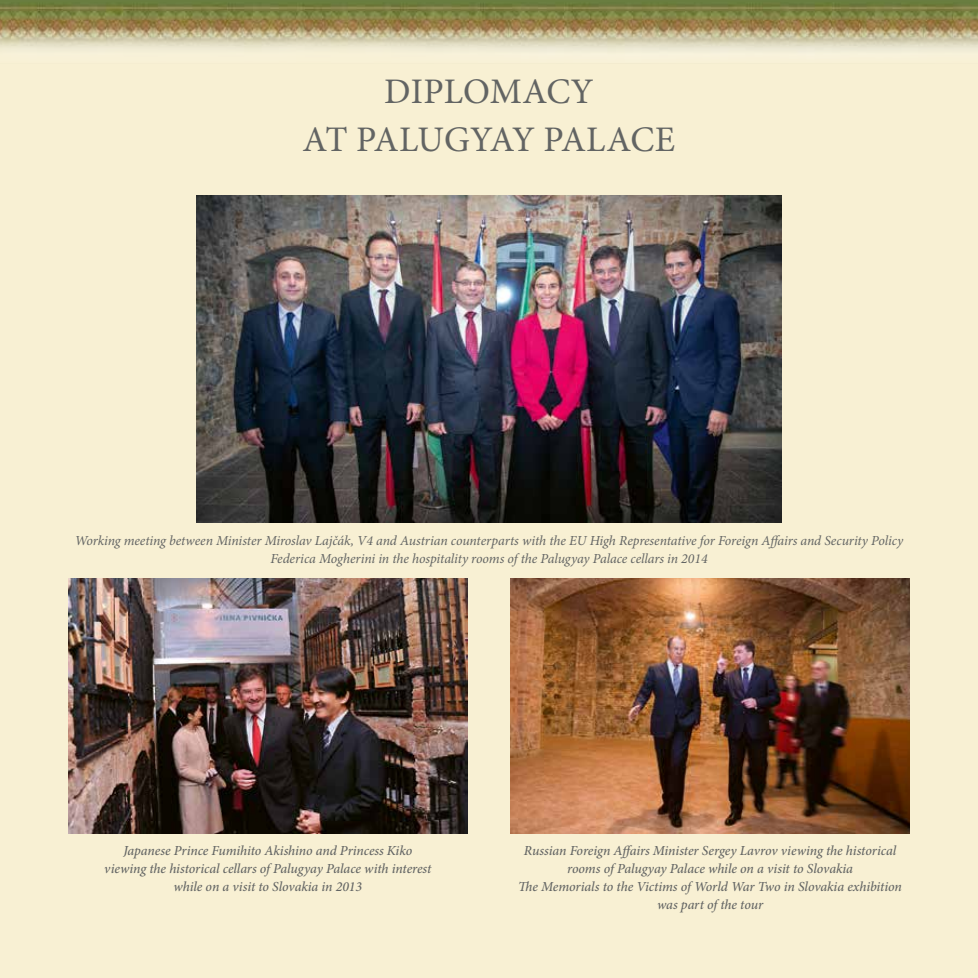
<style>
.page{position:relative;width:978px;height:978px;background:#f8f0d3}
.page>*{position:absolute;margin:0;border:0;box-sizing:border-box;transform-origin:0 0}
.t1{font:36px/48px "Minion Pro";color:#626463;text-align:center}
.t2{font:italic 500 13.8px/18px "Minion Pro";letter-spacing:-.01em;color:#626463;text-align:center}
.t3{font:italic 13.8px/18px "Minion Pro";letter-spacing:-.01em;color:#626463;text-align:center}
</style>
<div class="page">
<img style="left:0;top:0;width:978px;height:56px">
<img style="left:196px;top:196px;width:586px;height:327px">
<img style="left:68px;top:578px;width:400px;height:255px">
<img style="left:510px;top:578px;width:400px;height:255px">
<h1 class="t1" style="left:303px;top:67px;width:374px">DIPLOMACY<br>AT PALUGYAY PALACE</h1>
<p class="t3" style="left:75px;top:531px;width:830px">Working meeting between Minister Miroslav Lajčák, V4 and Austrian counterparts with the EU High Representative for Foreign Affairs and Security Policy<br>Federica Mogherini in the hospitality rooms of the Palugyay Palace cellars in 2014</p>
<p class="t2" style="left:104px;top:842px;width:329px">Japanese Prince Fumihito Akishino and Princess Kiko viewing the historical cellars of Palugyay Palace with interest while on a visit to Slovakia in 2013</p>
<p class="t2" style="left:518px;top:842px;width:385px">Russian Foreign Affairs Minister Sergey Lavrov viewing the historical rooms of Palugyay Palace while on a visit to Slovakia<br>The Memorials to the Victims of World War Two in Slovakia exhibition was part of the tour</p>
</div>
